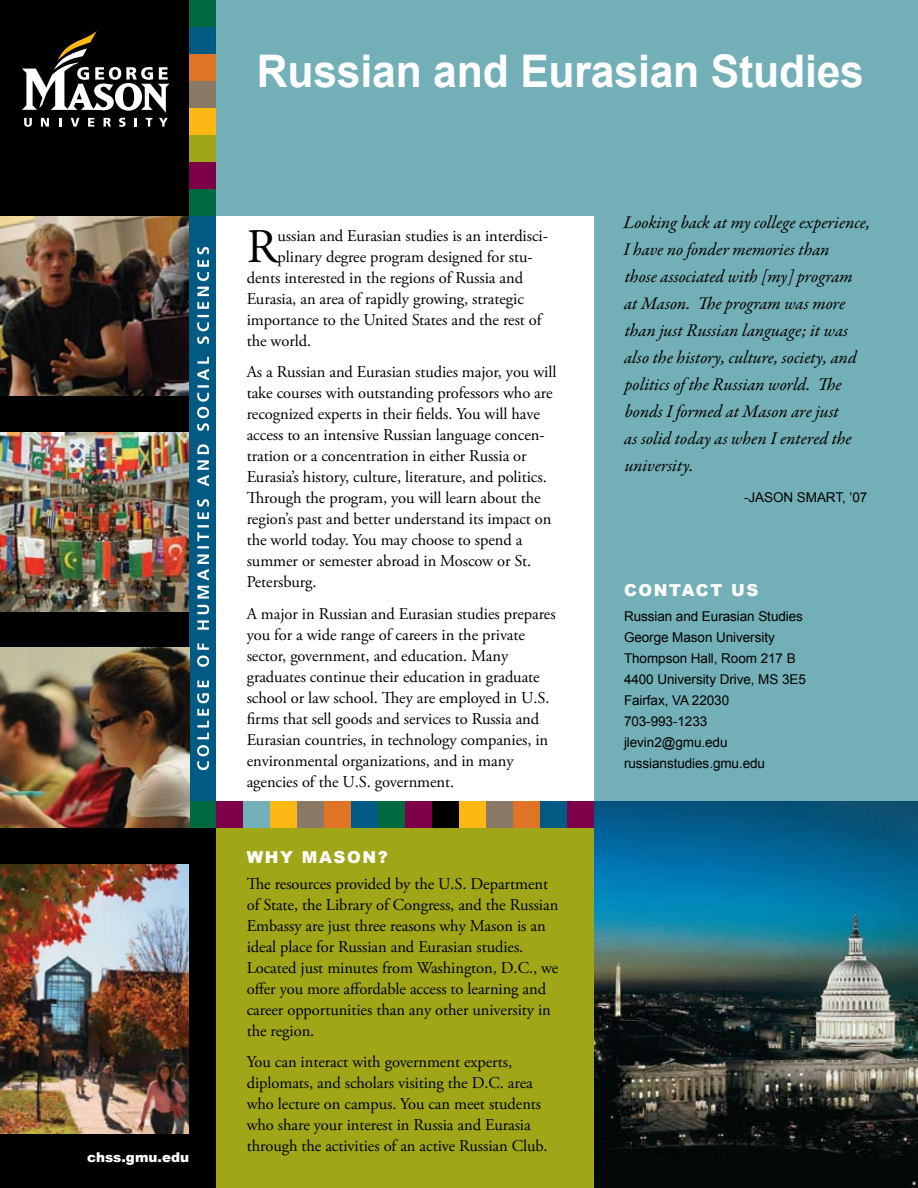
<style>
.page{position:relative;width:918px;height:1188px;background:#fff}
.page>*{position:absolute;margin:0;border:0;box-sizing:border-box;transform-origin:0 0}
.t1{font:48.15px "Adobe Garamond Pro";color:#000}
.t2{font:700 45px "Arial";letter-spacing:-.005em;color:#fff;scale:.95 1}
.t3{font:italic 18px/27px "Garamond Premr Pro";letter-spacing:-.005em;color:#000}
.t4{font:16.5px/21px "Adobe Garamond Pro";letter-spacing:-.005em;color:#000}
.t5{font:900 16.5px "Arial";letter-spacing:.1em;color:#fff}
.t6{font:13.5px/21px "Arial";letter-spacing:-.005em;color:#000}
.t7{font:900 13.5px "Arial";color:#fff}
</style>
<div class="page">
<div style="left:0;top:0;width:216px;height:1188px;background:#000"></div>
<div style="left:216px;top:0;width:702px;height:801px;background:#72afb6"></div>
<div style="left:216px;top:216px;width:378px;height:585px;background:#fff"></div>
<div style="left:189px;top:189px;width:27px;height:27px;background:#00693f"></div>
<div style="left:189px;top:162px;width:27px;height:27px;background:#7d0049"></div>
<div style="left:189px;top:135px;width:27px;height:27px;background:#9fa617"></div>
<div style="left:189px;top:108px;width:27px;height:27px;background:#fdb813"></div>
<div style="left:189px;top:81px;width:27px;height:27px;background:#8a7967"></div>
<div style="left:189px;top:54px;width:27px;height:27px;background:#df7427"></div>
<div style="left:189px;top:27px;width:27px;height:27px;background:#005a84"></div>
<div style="left:189px;top:0;width:27px;height:27px;background:#00693f"></div>
<div style="left:189px;top:801px;width:27px;height:27px;background:#00693f"></div>
<div style="left:216px;top:801px;width:27px;height:27px;background:#7d0049"></div>
<div style="left:243px;top:801px;width:27px;height:27px;background:#72afb6"></div>
<div style="left:270px;top:801px;width:27px;height:27px;background:#fdb813"></div>
<div style="left:297px;top:801px;width:27px;height:27px;background:#8a7967"></div>
<div style="left:324px;top:801px;width:27px;height:27px;background:#df7427"></div>
<div style="left:351px;top:801px;width:27px;height:27px;background:#005a84"></div>
<div style="left:378px;top:801px;width:27px;height:27px;background:#00693f"></div>
<div style="left:405px;top:801px;width:27px;height:27px;background:#7d0049"></div>
<div style="left:432px;top:801px;width:27px;height:27px;background:#000"></div>
<div style="left:459px;top:801px;width:27px;height:27px;background:#fdb813"></div>
<div style="left:486px;top:801px;width:27px;height:27px;background:#8a7967"></div>
<div style="left:513px;top:801px;width:27px;height:27px;background:#df7427"></div>
<div style="left:540px;top:801px;width:27px;height:27px;background:#005a84"></div>
<div style="left:567px;top:801px;width:27px;height:27px;background:#7d0049"></div>
<div style="left:216px;top:828px;width:378px;height:360px;background:#9fa617"></div>
<div style="left:189px;top:216px;width:27px;height:585px;background:#005a84"></div>
<svg style="left:197px;top:247px;width:12px;height:523px"></svg>
<svg style="left:22px;top:31px;width:147px;height:96px"></svg>
<img style="left:0;top:216px;width:189px;height:180px">
<img style="left:0;top:648px;width:189px;height:180px">
<img style="left:0;top:432px;width:189px;height:180px">
<img style="left:0;top:864px;width:189px;height:270px">
<img style="left:594px;top:801px;width:324px;height:387px">
<p class="t7" style="left:87px;top:1147px;width:103px">chss.gmu.edu</p>
<h2 class="t2" style="left:257px;top:41px;width:641px">Russian and Eurasian Studies</h2>
<h1 class="t1" style="left:247px;top:218px;width:33px">R</h1>
<p class="t4" style="left:278px;top:226px;width:272px">ussian and Eurasian studies is an interdisci-</p>
<p class="t4" style="left:278px;top:247px;width:257px">plinary degree program designed for stu-</p>
<p class="t4" style="left:247px;top:268px;width:278px">dents interested in the regions of Russia and</p>
<p class="t4" style="left:247px;top:289px;width:279px">Eurasia, an area of rapidly growing, strategic</p>
<p class="t4" style="left:247px;top:310px;width:296px">importance to the United States and the rest of</p>
<p class="t4" style="left:247px;top:331px;width:66px">the world.</p>
<p class="t4" style="left:247px;top:362px;width:311px">As a Russian and Eurasian studies major, you will take courses with outstanding professors who are recognized experts in their fields. You will have access to an intensive Russian language concen&shy;tration or a concentration in either Russia or Eurasia’s history, culture, literature, and politics.<br>Through the program, you will learn about the region’s past and better understand its impact on the world today. You may choose to spend a summer or semester abroad in Moscow or St.<br>Petersburg.</p>
<p class="t4" style="left:247px;top:604px;width:310px">A major in Russian and Eurasian studies prepares you for a wide range of careers in the private sector, government, and education. Many graduates continue their education in graduate school or law school. They are employed in U.S. firms that sell goods and services to Russia and Eurasian countries, in technology companies, in environmental organizations, and in many agencies of the U.S. government.</p>
<p class="t5" style="left:247px;top:845px;width:143px">WHY MASON?</p>
<p class="t4" style="left:247px;top:874px;width:313px">The resources provided by the U.S. Department of State, the Library of Congress, and the Russian Embassy are just three reasons why Mason is an ideal place for Russian and Eurasian studies.<br>Located just minutes from Washington, D.C., we offer you more affordable access to learning and career opportunities than any other university in the region.</p>
<p class="t4" style="left:247px;top:1052px;width:302px">You can interact with government experts, diplomats, and scholars visiting the D.C. area who lecture on campus. You can meet students who share your interest in Russia and Eurasia through the activities of an active Russian Club.</p>
<p class="t3" style="left:623px;top:209px;width:248px">Looking back at my college experience,<br>I have no fonder memories than<br>those associated with [my] program<br>at Mason. The program was more than just Russian language; it was also the history, culture, society, and politics of the Russian world. The bonds I formed at Mason are just<br>as solid today as when I entered the university.</p>
<p class="t6" style="left:744px;top:487px;width:125px">-Jason smart, ’07</p>
<p class="t5" style="left:624px;top:578px;width:134px">Contact Us</p>
<p class="t6" style="left:624px;top:606px;width:183px">Russian and Eurasian Studies<br>George Mason University<br>Thompson Hall, Room 217 B<br>4400 University Drive, MS 3E5<br>Fairfax, VA 22030<br>703-993-1233 jlevin2@gmu.edu russianstudies.gmu.edu</p>
</div>
